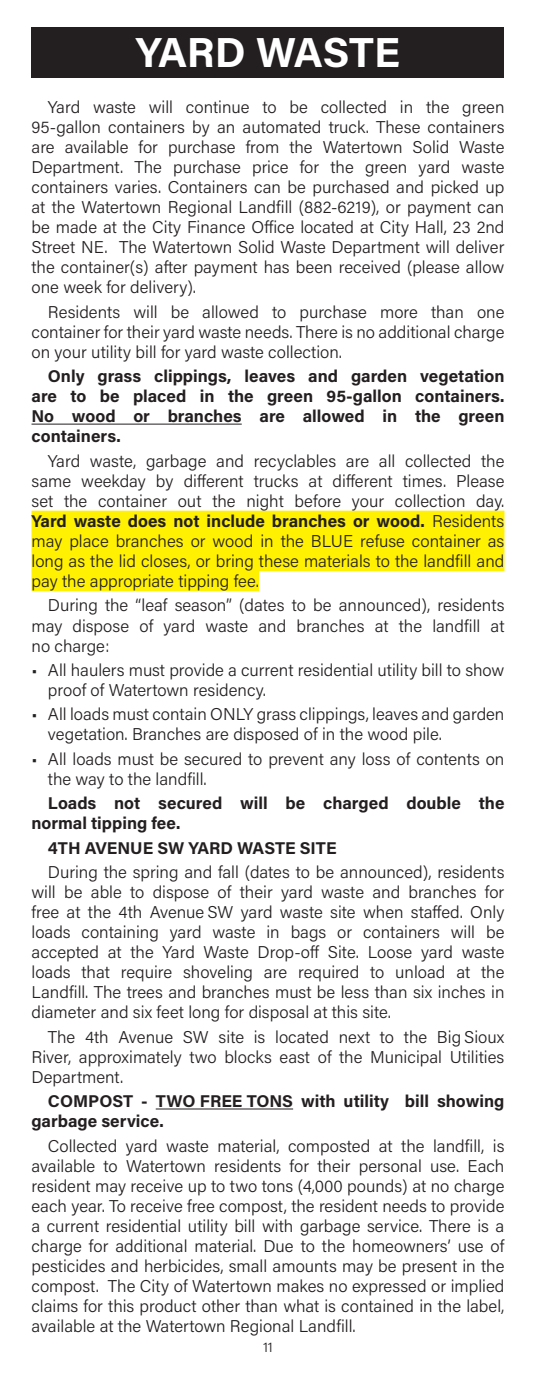
<style>
.page{position:relative;width:536px;height:1386px;background:#fff}
.page>*{position:absolute;margin:0;border:0;box-sizing:border-box;transform-origin:0 0}
.t1{font:700 42px "Acumin Pro";letter-spacing:-.005em;color:#fff}
.t2{font:300 17.15px/20.1px "Acumin Pro";color:#231f20;text-align:justify}
.t3{font:700 17.15px/20.1px "Acumin Pro";color:#231f20}
.t4{font:300 14px "Acumin Pro";color:#231f20}
.s1{font-weight:700}
</style>
<div class="page">
<hr style="left:32px;top:424px;width:210px;height:1px;background:#231f20">
<div style="left:32px;top:511px;width:472px;height:20px;background:#fff101"></div>
<div style="left:32px;top:531px;width:472px;height:20px;background:#fff101"></div>
<div style="left:32px;top:551px;width:472px;height:20px;background:#fff101"></div>
<div style="left:32px;top:571px;width:227px;height:20px;background:#fff101"></div>
<hr style="left:156px;top:1109px;width:137px;height:1px;background:#231f20">
<div style="left:32px;top:28px;width:472px;height:50px;background:#231f20"></div>
<p class="t1" style="left:136px;top:23px;width:265px">YARD WASTE</p>
<p class="t2" style="left:32px;top:96px;width:474px;text-indent:16px">Yard waste will continue to be collected in the green 95-gallon containers by an automated truck. These containers are available for purchase from the Watertown Solid Waste Department. The purchase price for the green yard waste containers varies. Containers can be purchased and picked up at the Watertown Regional Landfill (882-6219), or payment can be made at the City Finance Office located at City Hall, 23 2nd Street NE. The Watertown Solid Waste Department will deliver the container(s) after payment has been received (please allow one week for delivery).</p>
<p class="t2" style="left:32px;top:301px;width:474px;text-indent:16px">Residents will be allowed to purchase more than one container for their yard waste needs. There is no additional charge on your utility bill for yard waste collection.</p>
<p class="t3" style="left:32px;top:366px;width:474px;text-align:justify;text-indent:16px">Only grass clippings, leaves and garden vegetation are to be placed in the green 95-gallon containers.<br>No wood or branches are allowed in the green containers.</p>
<p class="t2" style="left:32px;top:450px;width:474px;text-indent:16px">Yard waste, garbage and recyclables are all collected the same weekday by different trucks at different times. Please set the container out the night before your collection day.<br><span class="s1">Yard waste does not include branches or wood.</span> Residents may place branches or wood in the BLUE refuse container as long as the lid closes, or bring these materials to the landfill and pay the appropriate tipping fee.</p>
<p class="t2" style="left:32px;top:595px;width:474px;text-indent:16px">During the “leaf season” (dates to be announced), residents may dispose of yard waste and branches at the landfill at no charge:</p>
<p class="t2" style="left:48px;top:659px;width:458px;text-indent:-16px">• All haulers must provide a current residential utility bill to show proof of Watertown residency.</p>
<p class="t2" style="left:48px;top:704px;width:458px;text-indent:-16px">• All loads must contain ONLY grass clippings, leaves and garden vegetation. Branches are disposed of in the wood pile.</p>
<p class="t2" style="left:48px;top:748px;width:458px;text-indent:-16px">• All loads must be secured to prevent any loss of contents on the way to the landfill.</p>
<p class="t3" style="left:32px;top:793px;width:474px;text-indent:16px">Loads not secured will be charged double the normal tipping fee.</p>
<p class="t3" style="left:48px;top:837px;width:290px">4TH AVENUE SW YARD WASTE SITE</p>
<p class="t2" style="left:32px;top:861px;width:474px;text-indent:16px">During the spring and fall (dates to be announced), residents will be able to dispose of their yard waste and branches for free at the 4th Avenue SW yard waste site when staffed. Only loads containing yard waste in bags or containers will be accepted at the Yard Waste Drop-off Site. Loose yard waste loads that require shoveling are required to unload at the Landfill. The trees and branches must be less than six inches in diameter and six feet long for disposal at this site.</p>
<p class="t2" style="left:32px;top:1026px;width:474px;text-indent:16px">The 4th Avenue SW site is located next to the Big Sioux River, approximately two blocks east of the Municipal Utilities Department.</p>
<p class="t3" style="left:32px;top:1091px;width:474px;text-indent:16px">COMPOST - TWO FREE TONS with utility bill showing garbage service.</p>
<p class="t2" style="left:32px;top:1135px;width:474px;text-indent:16px">Collected yard waste material, composted at the landfill, is available to Watertown residents for their personal use. Each resident may receive up to two tons (4,000 pounds) at no charge each year. To receive free compost, the resident needs to provide a current residential utility bill with garbage service. There is a charge for additional material. Due to the homeowners’ use of pesticides and herbicides, small amounts may be present in the compost. The City of Watertown makes no expressed or implied claims for this product other than what is contained in the label, available at the Watertown Regional Landfill.</p>
<p class="t4" style="left:263px;top:1338px;width:11px">11</p>
</div>
